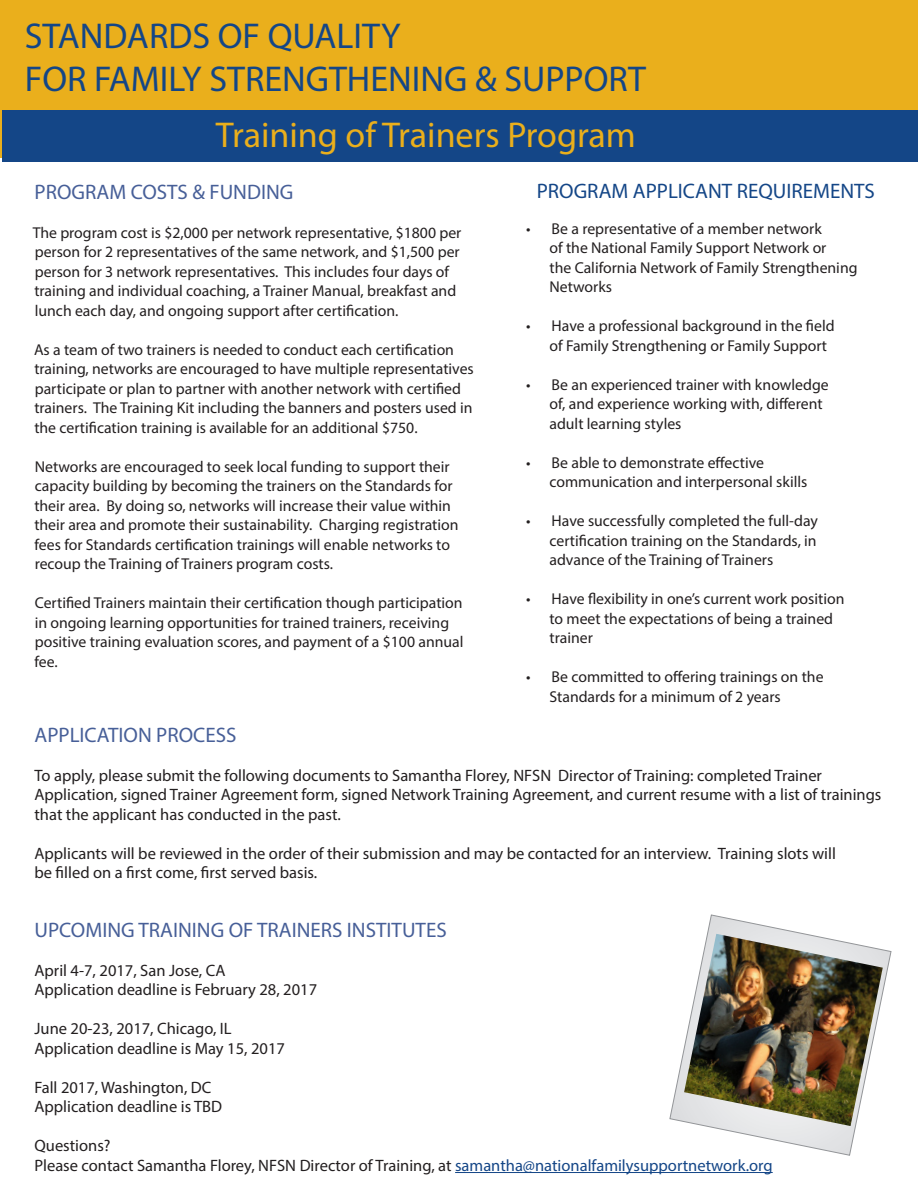
<style>
.page{position:relative;width:918px;height:1188px;background:#fff}
.page>*{position:absolute;margin:0;border:0;box-sizing:border-box;transform-origin:0 0}
.Header_L2{font:36px "Myriad Pro";color:#144687}
.Header_L2-2{font:36px "Myriad Pro";color:#eaaf1c}
.Header_L2-3{font:21px "Myriad Pro";color:#475f98}
.Header_L2-4{font:21px "Myriad Pro";color:#144687}
.Header_L2-5{font:16.5px/19.5px "Myriad Pro";color:#231f20}
.Header_L2-6{font:15.75px/19.5px "Myriad Pro";color:#231f20}
.s1{color:#144687}
</style>
<div class="page">
<hr style="left:455px;top:1172px;width:318px;height:1px;background:#144687">
<svg style="left:670px;top:915px;width:221px;height:241px"></svg>
<img style="left:684px;top:934px;width:199px;height:192px">
<div style="left:0;top:0;width:918px;height:157px;background:#eaaf1c"></div>
<div style="left:2px;top:110px;width:916px;height:52px;background:#144687"></div>
<p class="Header_L2" style="left:25px;top:14px;width:377px">STANDARDS OF QUALITY</p>
<p class="Header_L2" style="left:25px;top:57px;width:623px">FOR FAMILY STRENGTHENING &amp; SUPPORT</p>
<p class="Header_L2-2" style="left:216px;top:113px;width:422px">Training of Trainers Program</p>
<p class="Header_L2-3" style="left:35px;top:179px;width:260px">PROGRAM COSTS &amp; FUNDING</p>
<p class="Header_L2-6" style="left:33px;top:222px;width:430px">The program cost is $2,000 per network representative, $1800 per person for 2 representatives of the same network, and $1,500 per person for 3 network representatives. This includes four days of training and individual coaching, a Trainer Manual, breakfast and lunch each day, and ongoing support after certification.</p>
<p class="Header_L2-6" style="left:34px;top:339px;width:441px">As a team of two trainers is needed to conduct each certification training, networks are encouraged to have multiple representatives participate or plan to partner with another network with certified trainers. The Training Kit including the banners and posters used in the certification training is available for an additional $750.</p>
<p class="Header_L2-6" style="left:34px;top:456px;width:426px">Networks are encouraged to seek local funding to support their capacity building by becoming the trainers on the Standards for their area. By doing so, networks will increase their value within their area and promote their sustainability. Charging registration fees for Standards certification trainings will enable networks to recoup the Training of Trainers program costs.</p>
<p class="Header_L2-6" style="left:35px;top:593px;width:430px">Certified Trainers maintain their certification though participation in ongoing learning opportunities for trained trainers, receiving positive training evaluation scores, and payment of a $100 annual fee.</p>
<p class="Header_L2-4" style="left:537px;top:178px;width:340px">PROGRAM APPLICANT REQUIREMENTS</p>
<p class="Header_L2-6" style="left:526px;top:219px;width:297px">• Be a representative of a member network</p>
<p class="Header_L2-6" style="left:550px;top:238px;width:310px">of the National Family Support Network or<br>the California Network of Family Strengthening<br>Networks</p>
<p class="Header_L2-6" style="left:550px;top:316px;width:287px;text-indent:-23px">• Have a professional background in the field of Family Strengthening or Family Support</p>
<p class="Header_L2-6" style="left:550px;top:375px;width:281px;text-indent:-23px">• Be an experienced trainer with knowledge of, and experience working with, different adult learning styles</p>
<p class="Header_L2-6" style="left:550px;top:453px;width:259px;text-indent:-23px">• Be able to demonstrate effective communication and interpersonal skills</p>
<p class="Header_L2-6" style="left:550px;top:511px;width:270px;text-align:justify;text-indent:-23px">• Have successfully completed the full-day certification training on the Standards, in advance of the Training of Trainers</p>
<p class="Header_L2-6" style="left:550px;top:589px;width:296px;text-indent:-23px">• Have flexibility in one’s current work position to meet the expectations of being a trained trainer</p>
<p class="Header_L2-6" style="left:550px;top:667px;width:276px;text-indent:-23px">• Be committed to offering trainings on the<br>Standards for a minimum of 2 years</p>
<p class="Header_L2-3" style="left:34px;top:722px;width:204px">APPLICATION PROCESS</p>
<p class="Header_L2-5" style="left:34px;top:765px;width:848px">To apply, please submit the following documents to Samantha Florey, NFSN Director of Training: completed Trainer<br>Application, signed Trainer Agreement form, signed Network Training Agreement, and current resume with a list of trainings that the applicant has conducted in the past.</p>
<p class="Header_L2-5" style="left:34px;top:843px;width:803px">Applicants will be reviewed in the order of their submission and may be contacted for an interview. Training slots will be filled on a first come, first served basis.</p>
<p class="Header_L2-3" style="left:34px;top:917px;width:414px">UPCOMING TRAINING OF TRAINERS INSTITUTES</p>
<p class="Header_L2-5" style="left:34px;top:960px;width:193px">April 4-7, 2017, San Jose, CA</p>
<p class="Header_L2-5" style="left:34px;top:980px;width:284px">Application deadline is February 28, 2017</p>
<p class="Header_L2-5" style="left:34px;top:1019px;width:199px">June 20-23, 2017, Chicago, IL</p>
<p class="Header_L2-5" style="left:34px;top:1038px;width:252px">Application deadline is May 15, 2017</p>
<p class="Header_L2-5" style="left:34px;top:1077px;width:179px">Fall 2017, Washington, DC</p>
<p class="Header_L2-5" style="left:34px;top:1097px;width:189px">Application deadline is TBD</p>
<p class="Header_L2-5" style="left:34px;top:1136px;width:78px">Questions?</p>
<p class="Header_L2-5" style="left:34px;top:1155px;width:740px">Please contact Samantha Florey, NFSN Director of Training, at <span class="s1">samantha@nationalfamilysupportnetwork.org</span></p>
</div>
